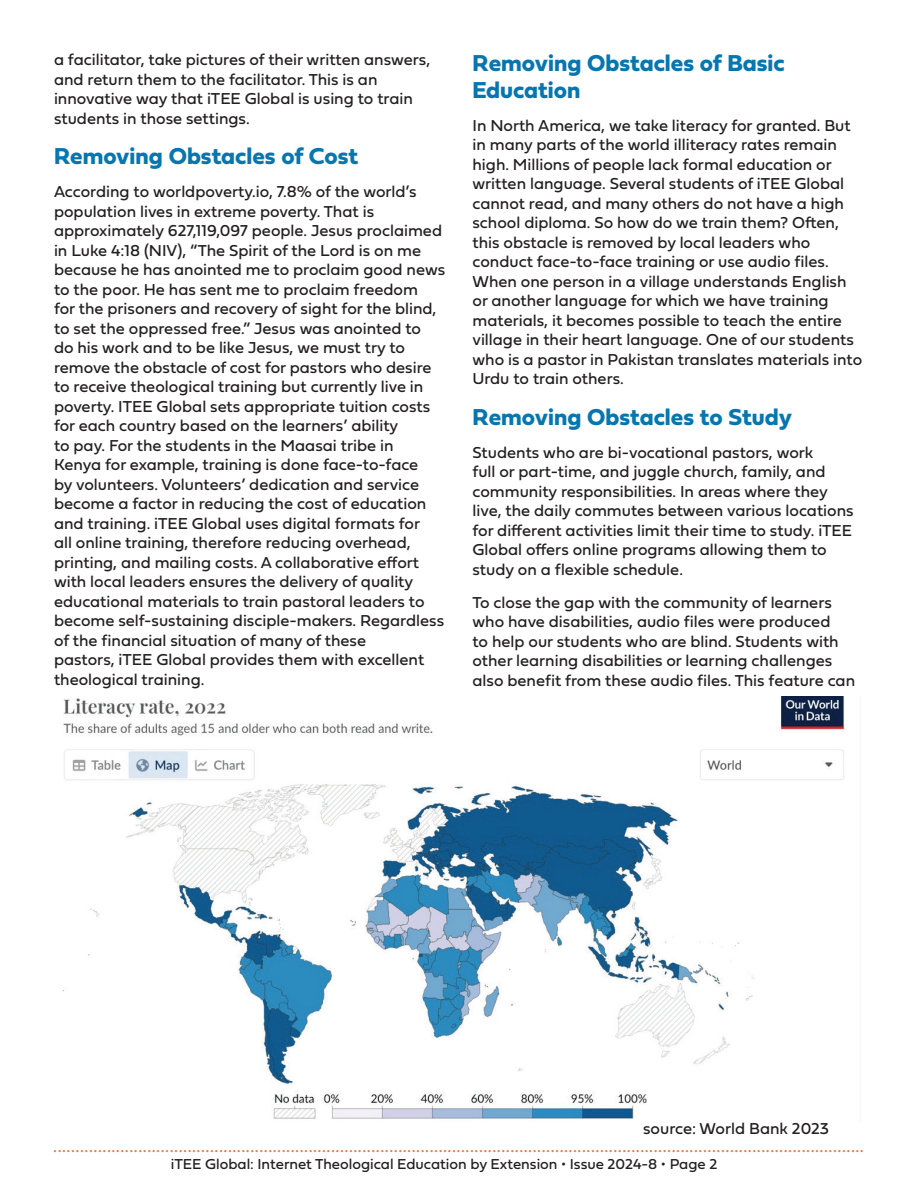
<style>
.page{position:relative;width:918px;height:1188px;background:#fff}
.page>*{position:absolute;margin:0;border:0;box-sizing:border-box;transform-origin:0 0}
.t1{font:24px/27px "Fieldwork Geo Bold";color:#0676af}
.t2{font:18px "Fieldwork Geo Regular";color:#e27a36}
.t3{font:16.5px/19.5px "Fieldwork Geo Regular";color:#231f20}
.t4{font:15px "Fieldwork Geo Regular";color:#231f20}
</style>
<div class="page">
<img style="left:62px;top:697px;width:783px;height:422px">
<p class="t3" style="left:54px;top:49px;width:378px">a facilitator, take pictures of their written answers, and return them to the facilitator. This is an innovative way that iTEE Global is using to train students in those settings.</p>
<h1 class="t1" style="left:54px;top:142px;width:306px">Removing Obstacles of Cost</h1>
<p class="t3" style="left:54px;top:181px;width:393px">According to worldpoverty.io, 7.8% of the world’s population lives in extreme poverty. That is approximately 627,119,097 people. Jesus proclaimed in Luke 4:18 (NIV), “The Spirit of the Lord is on me because he has anointed me to proclaim good news to the poor. He has sent me to proclaim freedom<br>for the prisoners and recovery of sight for the blind, to set the oppressed free.” Jesus was anointed to<br>do his work and to be like Jesus, we must try to remove the obstacle of cost for pastors who desire to receive theological training but currently live in poverty. ITEE Global sets appropriate tuition costs for each country based on the learners’ ability<br>to pay. For the students in the Maasai tribe in<br>Kenya for example, training is done face-to-face<br>by volunteers. Volunteers’ dedication and service become a factor in reducing the cost of education and training. iTEE Global uses digital formats for<br>all online training, therefore reducing overhead, printing, and mailing costs. A collaborative effort with local leaders ensures the delivery of quality educational materials to train pastoral leaders to become self-sustaining disciple-makers. Regardless of the financial situation of many of these<br>pastors, iTEE Global provides them with excellent theological training.</p>
<h1 class="t1" style="left:472px;top:48px;width:314px">Removing Obstacles of Basic<br>Education</h1>
<p class="t3" style="left:472px;top:115px;width:391px">In North America, we take literacy for granted. But in many parts of the world illiteracy rates remain high. Millions of people lack formal education or written language. Several students of iTEE Global cannot read, and many others do not have a high school diploma. So how do we train them? Often, this obstacle is removed by local leaders who conduct face-to-face training or use audio files.<br>When one person in a village understands English or another language for which we have training materials, it becomes possible to teach the entire village in their heart language. One of our students who is a pastor in Pakistan translates materials into Urdu to train others.</p>
<h1 class="t1" style="left:472px;top:402px;width:321px">Removing Obstacles to Study</h1>
<p class="t3" style="left:472px;top:442px;width:383px">Students who are bi-vocational pastors, work<br>full or part-time, and juggle church, family, and community responsibilities. In areas where they live, the daily commutes between various locations for different activities limit their time to study. iTEE Global offers online programs allowing them to study on a flexible schedule.</p>
<p class="t3" style="left:472px;top:592px;width:384px">To close the gap with the community of learners who have disabilities, audio files were produced<br>to help our students who are blind. Students with other learning disabilities or learning challenges also benefit from these audio files. This feature can</p>
<p class="t3" style="left:643px;top:1118px;width:188px">source: World Bank 2023</p>
<p class="t2" style="left:53px;top:1132px;width:812px">.....................................................................................................................................................................................</p>
<p class="t4" style="left:171px;top:1152px;width:548px">iTEE Global: Internet Theological Education by Extension • Issue 2024-8 • Page 2</p>
</div>
